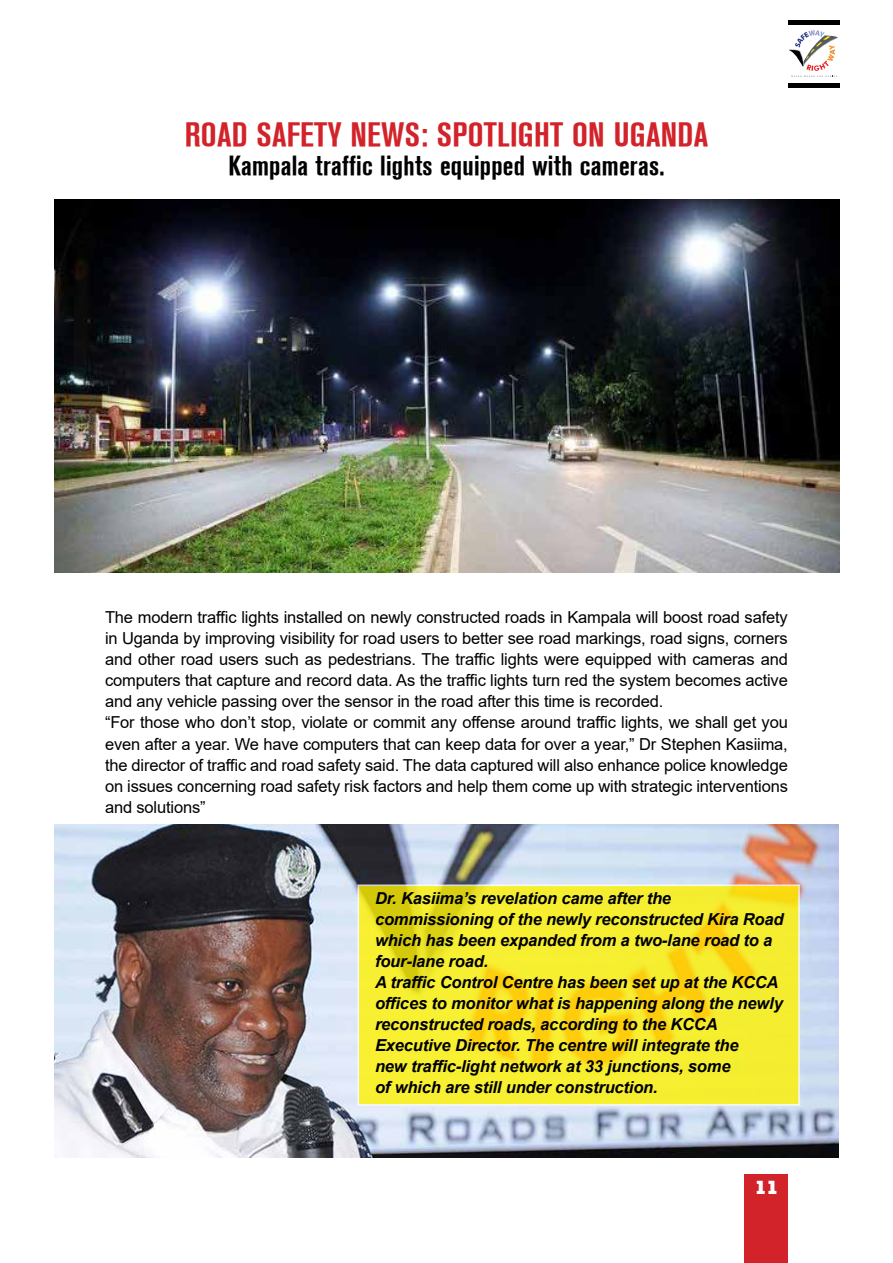
<style>
.page{position:relative;width:893px;height:1263px;background:#fff}
.page>*{position:absolute;margin:0;border:0;box-sizing:border-box;transform-origin:0 0}
.t1{font:33px "Akzidenz Grotesk BE Bold Cn";letter-spacing:.01em;color:#d2232a}
.t2{font:27px "Akzidenz Grotesk BE Bold Cn";letter-spacing:.01em;color:#000}
.t3{font:800 18px "Montreal";color:#fff}
.t4{font:16.5px/21px "Arial";letter-spacing:-.01em;color:#000}
.t5{font:italic 700 16.5px/21px "Arial";letter-spacing:-.01em;color:#000}
</style>
<div class="page">
<svg style="left:789px;top:22px;width:51px;height:55px"></svg>
<hr style="left:788px;top:21px;width:51px;height:4px;background:#000">
<hr style="left:788px;top:83px;width:51px;height:4px;background:#000">
<div style="left:744px;top:1175px;width:44px;height:88px;background:#d2232a"></div>
<img style="left:54px;top:200px;width:785px;height:372px">
<img style="left:54px;top:825px;width:785px;height:333px">
<svg style="left:358px;top:884px;width:442px;height:222px;background:#f4e72e"></svg>
<h1 class="t1" style="left:185px;top:116px;width:525px">ROAD SAFETY NEWS: SPOTLIGHT ON UGANDA</h1>
<h2 class="t2" style="left:228px;top:150px;width:438px">Kampala traffic lights equipped with cameras.</h2>
<p class="t4" style="left:105px;top:607px;width:684px">The modern traffic lights installed on newly constructed roads in Kampala will boost road safety in Uganda by improving visibility for road users to better see road markings, road signs, corners and other road users such as pedestrians. The traffic lights were equipped with cameras and computers that capture and record data. As the traffic lights turn red the system becomes active and any vehicle passing over the sensor in the road after this time is recorded.<br>“For those who don’t stop, violate or commit any offense around traffic lights, we shall get you even after a year. We have computers that can keep data for over a year,” Dr Stephen Kasiima, the director of traffic and road safety said. The data captured will also enhance police knowledge on issues concerning road safety risk factors and help them come up with strategic interventions and solutions”</p>
<p class="t5" style="left:375px;top:888px;width:410px">Dr. Kasiima’s revelation came after the commissioning of the newly reconstructed Kira Road which has been expanded from a two-lane road to a four-lane road.<br>A traffic Control Centre has been set up at the KCCA offices to monitor what is happening along the newly reconstructed roads, according to the KCCA Executive Director. The centre will integrate the<br>new traffic-light network at 33 junctions, some<br>of which are still under construction.</p>
<p class="t3" style="left:755px;top:1175px;width:25px">11</p>
</div>
